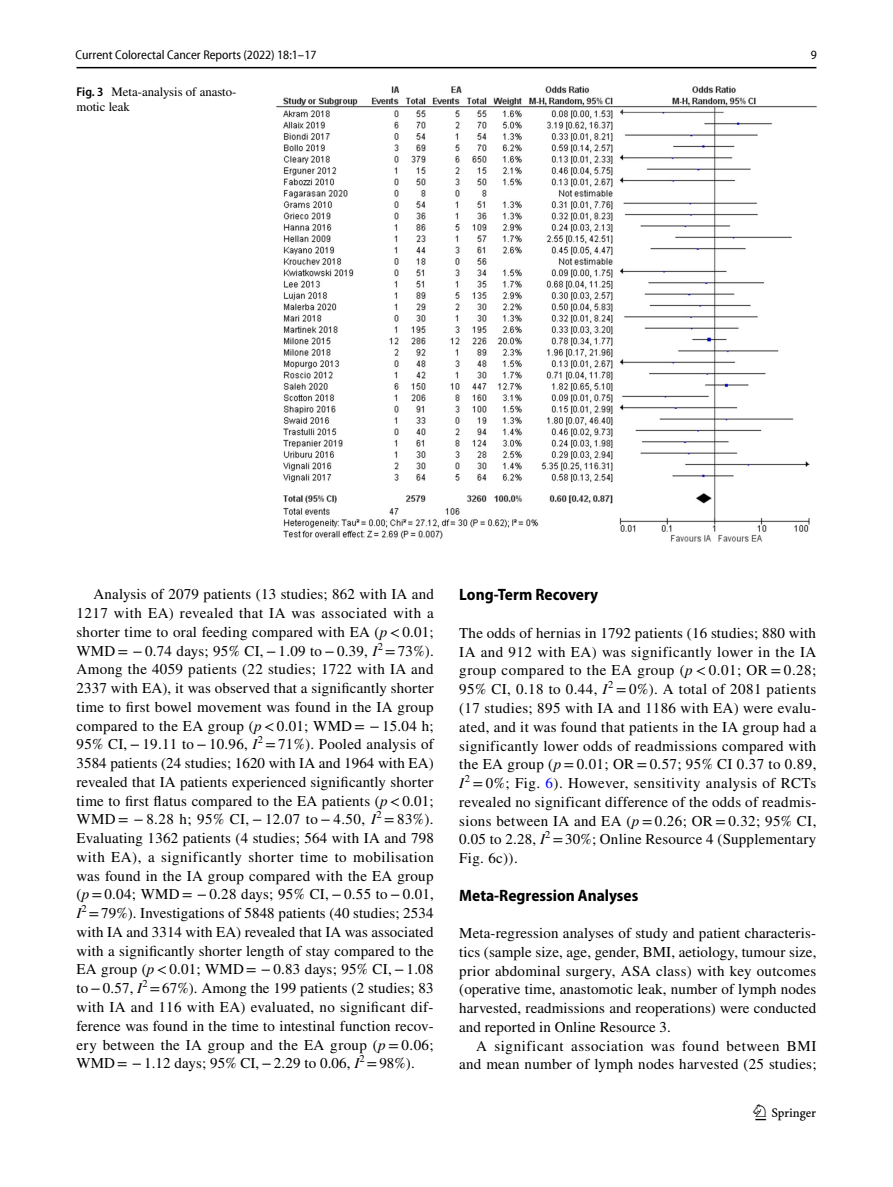
<style>
.page{position:relative;width:893px;height:1187px;background:#fff}
.page>*{position:absolute;margin:0;border:0;box-sizing:border-box;transform-origin:0 0}
.t1{font:22.5px "Springnew Regular 3";color:#000}
.t2{font:700 semi-condensed 16.5px "Myriad Pro";color:#000}
.t3{font:15px/18.8px "STIX";letter-spacing:.015em;color:#000;text-align:justify}
.t4{font:semi-condensed 12.75px "Myriad Pro Unic";color:#000}
.t5{font:12.75px/15px "STIX";color:#000}
.s1{font-family:"Myriad Pro";font-weight:600;font-stretch:semi-condensed}
.s2{font-style:italic}
.s3{color:#00f}
</style>
<div class="page">
<hr style="left:77px;top:67px;width:739px;height:1px;background:#000">
<img style="left:276px;top:87px;width:540px;height:454px">
<p class="t4" style="left:76px;top:50px;width:242px">Current Colorectal Cancer Reports (2022) 18:1–17</p>
<p class="t4" style="left:811px;top:50px;width:8px">9</p>
<p class="t5" style="left:77px;top:85px;width:161px"><span class="s1">Fig. 3</span> Meta-analysis of anasto&shy;motic leak</p>
<p class="t3" style="left:77px;top:585px;width:359px;text-indent:17px">Analysis of 2079 patients (13 studies; 862 with IA and 1217 with EA) revealed that IA was associated with a shorter time to oral feeding compared with EA (<span class="s2">p</span>&lt;0.01; WMD = −0.74 days; 95% CI,−1.09 to−0.39, <span class="s2">I</span><sup>2</sup> =73%).<br>Among the 4059 patients (22 studies; 1722 with IA and 2337 with EA), it was observed that a significantly shorter time to first bowel movement was found in the IA group compared to the EA group (<span class="s2">p</span>&lt;0.01; WMD = −15.04 h; 95% CI,−19.11 to−10.96, <span class="s2">I</span><sup>2</sup> =71%). Pooled analysis of 3584 patients (24 studies; 1620 with IA and 1964 with EA) revealed that IA patients experienced significantly shorter time to first flatus compared to the EA patients (<span class="s2">p</span>&lt;0.01; WMD = − 8.28 h; 95% CI, − 12.07 to − 4.50, <span class="s2">I</span><sup>2</sup> = 83%).<br>Evaluating 1362 patients (4 studies; 564 with IA and 798 with EA), a significantly shorter time to mobilisation was found in the IA group compared with the EA group (<span class="s2">p</span>=0.04; WMD = −0.28 days; 95% CI,−0.55 to−0.01, <span class="s2">I</span><sup>2</sup> =79%). Investigations of 5848 patients (40 studies; 2534 with IA and 3314 with EA) revealed that IA was associated with a significantly shorter length of stay compared to the EA group (<span class="s2">p</span>&lt;0.01; WMD = −0.83 days; 95% CI,−1.08 to−0.57, <span class="s2">I</span><sup>2</sup> =67%). Among the 199 patients (2 studies; 83 with IA and 116 with EA) evaluated, no significant dif&shy;ference was found in the time to intestinal function recov&shy;ery between the IA group and the EA group (<span class="s2">p</span> = 0.06; WMD= −1.12 days; 95% CI,−2.29 to 0.06, <span class="s2">I</span><sup>2</sup> =98%).</p>
<p class="t2" style="left:459px;top:585px;width:140px">Long‑Term Recovery</p>
<p class="t3" style="left:459px;top:624px;width:359px">The odds of hernias in 1792 patients (16 studies; 880 with IA and 912 with EA) was significantly lower in the IA group compared to the EA group (<span class="s2">p</span> &lt; 0.01; OR = 0.28; 95% CI, 0.18 to 0.44, <span class="s2">I</span><sup>2</sup> = 0%). A total of 2081 patients (17 studies; 895 with IA and 1186 with EA) were evalu&shy;ated, and it was found that patients in the IA group had a significantly lower odds of readmissions compared with the EA group (<span class="s2">p</span> = 0.01; OR = 0.57; 95% CI 0.37 to 0.89, <span class="s2">I</span><sup>2</sup> = 0%; Fig. <span class="s3">6</span>). However, sensitivity analysis of RCTs revealed no significant difference of the odds of readmis&shy;sions between IA and EA (<span class="s2">p</span> = 0.26; OR = 0.32; 95% CI, 0.05 to 2.28, <span class="s2">I</span><sup>2</sup> =30%; Online Resource 4 (Supplementary Fig. 6c)).</p>
<p class="t2" style="left:459px;top:885px;width:181px">Meta‑Regression Analyses</p>
<p class="t3" style="left:459px;top:924px;width:359px">Meta-regression analyses of study and patient characteris&shy;tics (sample size, age, gender, BMI, aetiology, tumour size, prior abdominal surgery, ASA class) with key outcomes (operative time, anastomotic leak, number of lymph nodes harvested, readmissions and reoperations) were conducted and reported in Online Resource 3.</p>
<p class="t3" style="left:459px;top:1037px;width:359px;text-align:right">A significant association was found between BMI and mean number of lymph nodes harvested (25 studies;</p>
<h1 class="t1" style="left:755px;top:1104px;width:62px">1 3</h1>
</div>
